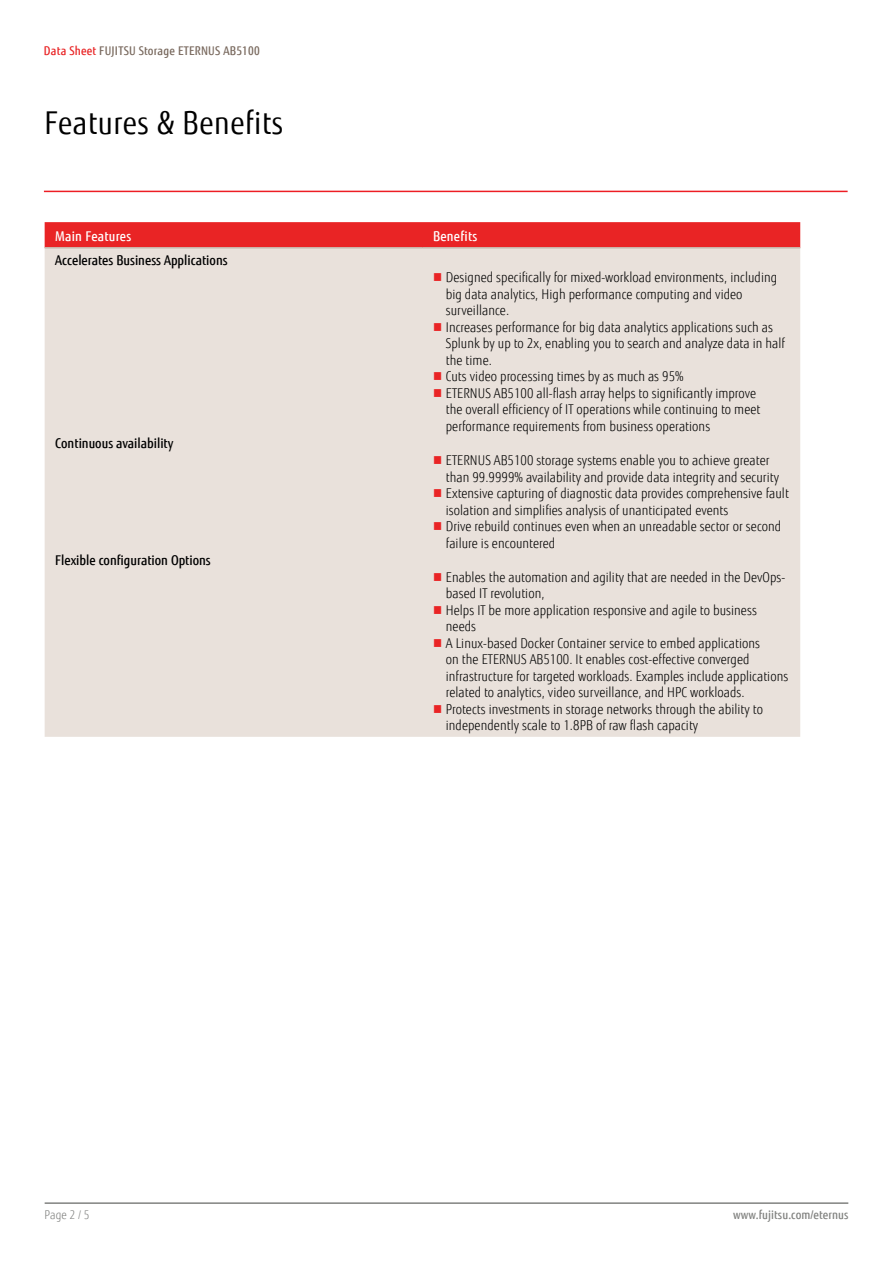
<style>
.page{position:relative;width:893px;height:1263px;background:#fff}
.page>*{position:absolute;margin:0;border:0;box-sizing:border-box;transform-origin:0 0}
.t1{font:31.5px "Fujitsu Sans";letter-spacing:.02em;color:#000;scale:.9 1}
.t2{font:300 13.5px/16.5px "Fujitsu Sans";letter-spacing:.005em;color:#000;scale:.9 1}
.t3{font:500 13.5px "Fujitsu Sans";color:#000;scale:.9 1}
.t4{font:500 13.5px "Fujitsu Sans";letter-spacing:.02em;color:#fff;scale:.9 1}
.t5{font:500 12px "Fujitsu Sans";letter-spacing:.02em;color:#79695e;scale:.9 1}
.t6{font:500 12px "Fujitsu Sans";letter-spacing:.005em;color:#818280;scale:.9 1}
.t7{font:300 12px "Fujitsu Sans";color:#818280;scale:.9 1}
.s1{color:#e92425}
</style>
<div class="page">
<hr style="left:45px;top:1202px;width:803px;height:2px;background:#818280">
<div style="left:45px;top:222px;width:755px;height:25px;background:#e92425"></div>
<div style="left:45px;top:249px;width:755px;height:488px;background:#e9e1db"></div>
<hr style="left:45px;top:247px;width:377px;height:2px;background:#c9bbb0">
<hr style="left:422px;top:247px;width:378px;height:2px;background:#c9bbb0">
<hr style="left:44px;top:191px;width:804px;height:1px;background:#ed1d24">
<svg style="left:434px;top:273px;width:7px;height:8px"></svg>
<svg style="left:434px;top:323px;width:7px;height:8px"></svg>
<svg style="left:434px;top:372px;width:7px;height:8px"></svg>
<svg style="left:434px;top:389px;width:7px;height:8px"></svg>
<svg style="left:434px;top:456px;width:7px;height:8px"></svg>
<svg style="left:434px;top:489px;width:7px;height:8px"></svg>
<svg style="left:434px;top:522px;width:7px;height:8px"></svg>
<svg style="left:434px;top:573px;width:7px;height:8px"></svg>
<svg style="left:434px;top:606px;width:7px;height:8px"></svg>
<svg style="left:434px;top:639px;width:7px;height:8px"></svg>
<svg style="left:434px;top:705px;width:7px;height:8px"></svg>
<p class="t5" style="left:44px;top:43px;width:241px"><span class="s1">Data Sheet</span> FUJITSU Storage ETERNUS AB5100</p>
<h1 class="t1" style="left:45px;top:104px;width:267px">Features &amp; Benefits</h1>
<p class="t4" style="left:55px;top:228px;width:86px">Main Features</p>
<p class="t4" style="left:433px;top:228px;width:51px">Benefits</p>
<p class="t3" style="left:55px;top:252px;width:193px">Accelerates Business Applications</p>
<p class="t2" style="left:446px;top:269px;width:378px">Designed specifically for mixed-workload environments, including big data analytics, High performance computing and video surveillance.<br>Increases performance for big data analytics applications such as Splunk by up to 2x, enabling you to search and analyze data in half the time.<br>Cuts video processing times by as much as 95%<br>ETERNUS AB5100 all-flash array helps to significantly improve<br>the overall efficiency of IT operations while continuing to meet performance requirements from business operations</p>
<p class="t3" style="left:55px;top:435px;width:133px">Continuous availability</p>
<p class="t2" style="left:446px;top:452px;width:383px">ETERNUS AB5100 storage systems enable you to achieve greater than 99.9999% availability and provide data integrity and security Extensive capturing of diagnostic data provides comprehensive fault isolation and simplifies analysis of unanticipated events<br>Drive rebuild continues even when an unreadable sector or second failure is encountered</p>
<p class="t3" style="left:55px;top:552px;width:174px">Flexible configuration Options</p>
<p class="t2" style="left:446px;top:569px;width:382px">Enables the automation and agility that are needed in the DevOps&shy;based IT revolution,<br>Helps IT be more application responsive and agile to business needs<br>A Linux-based Docker Container service to embed applications<br>on the ETERNUS AB5100. It enables cost-effective converged infrastructure for targeted workloads. Examples include applications related to analytics, video surveillance, and HPC workloads.<br>Protects investments in storage networks through the ability to independently scale to 1.8PB of raw flash capacity</p>
<p class="t7" style="left:45px;top:1208px;width:51px">Page 2 / 5</p>
<p class="t6" style="left:733px;top:1208px;width:129px">www.fujitsu.com/eternus</p>
</div>
